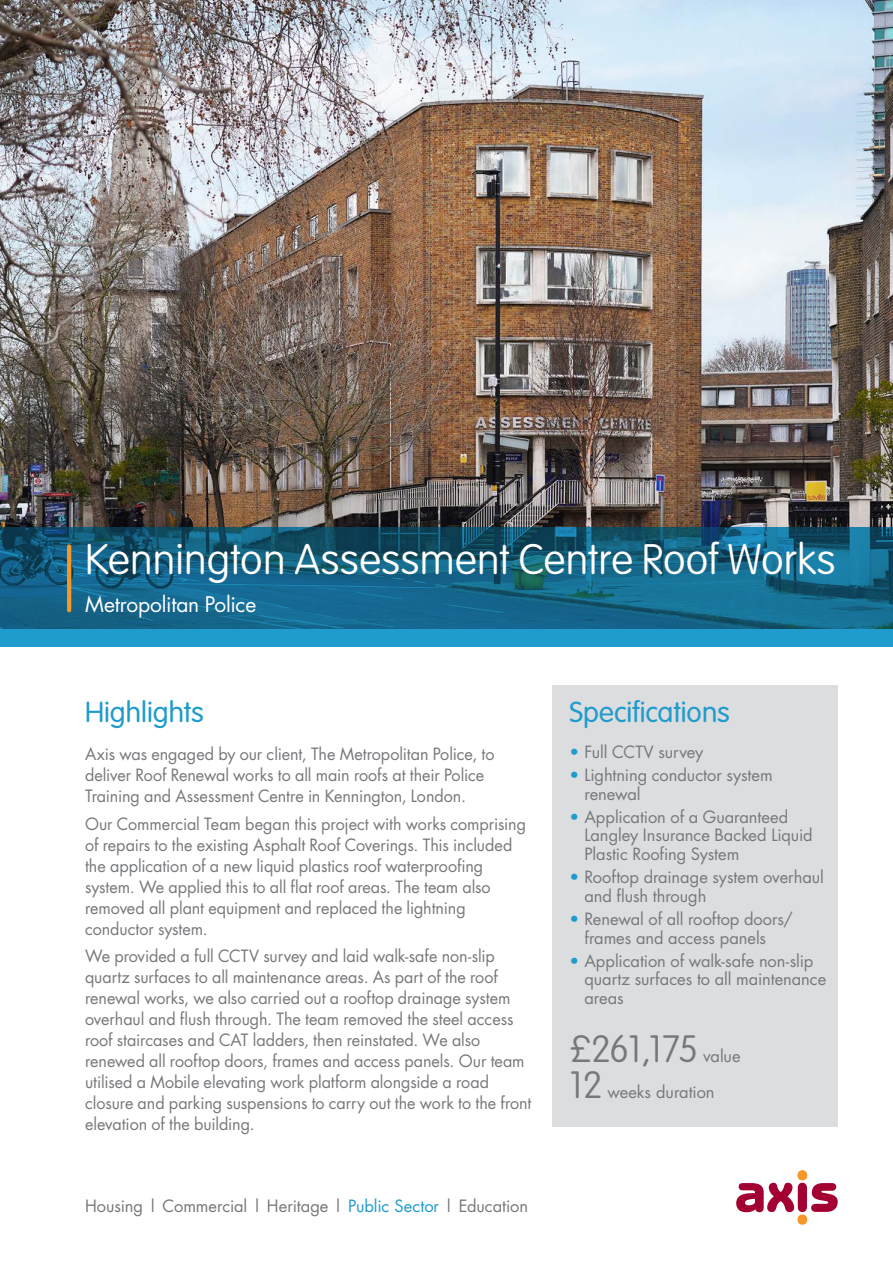
<style>
.page{position:relative;width:893px;height:1263px;background:#fff}
.page>*{position:absolute;margin:0;border:0;box-sizing:border-box;transform-origin:0 0}
.t1{font:100 42px "VAG Rounded";letter-spacing:.005em;color:#fff}
.t2{font:100 37.5px "VAG Rounded";letter-spacing:-.03em;color:#76787b}
.t3{font:300 28.5px "VAG Rounded";color:#209bce}
.t4{font:21px "Futura";letter-spacing:-.005em;color:#fff}
.BODY_COPY{font:16.5px/21px "Futura";letter-spacing:-.005em;color:#76787b}
.s1{color:#209bce}
</style>
<div class="page">
<img style="left:0;top:0;width:893px;height:527px">
<svg style="left:0;top:527px;width:893px;height:102px;background:#146183"></svg>
<div style="left:0;top:629px;width:893px;height:17px;background:#209bce"></div>
<hr style="left:67px;top:546px;width:4px;height:64px;background:#f79727">
<div style="left:797px;top:1170px;width:10px;height:10px;background:#f79727;border-radius:50%"></div>
<div style="left:797px;top:1214px;width:10px;height:11px;background:#f79727;border-radius:50%"></div>
<svg style="left:736px;top:1183px;width:102px;height:29px"></svg>
<div style="left:553px;top:685px;width:285px;height:442px;background:#dcdddf"></div>
<p class="t1" style="left:85px;top:536px;width:752px">Kennington Assessment Centre Roof Works</p>
<p class="t4" style="left:85px;top:590px;width:173px">Metropolitan Police</p>
<p class="t3" style="left:85px;top:696px;width:120px">Highlights</p>
<p class="BODY_COPY" style="left:85px;top:743px;width:411px">Axis was engaged by our client, The Metropolitan Police, to deliver Roof Renewal works to all main roofs at their Police<br>Training and Assessment Centre in Kennington, London.</p>
<p class="BODY_COPY" style="left:85px;top:813px;width:443px">Our Commercial Team began this project with works comprising of repairs to the existing Asphalt Roof Coverings. This included the application of a new liquid plastics roof waterproofing system. We applied this to all flat roof areas. The team also removed all plant equipment and replaced the lightning conductor system.</p>
<p class="BODY_COPY" style="left:85px;top:945px;width:448px">We provided a full CCTV survey and laid walk-safe non-slip quartz surfaces to all maintenance areas. As part of the roof renewal works, we also carried out a rooftop drainage system overhaul and flush through. The team removed the steel access roof staircases and CAT ladders, then reinstated. We also renewed all rooftop doors, frames and access panels. Our team utilised a Mobile elevating work platform alongside a road closure and parking suspensions to carry out the work to the front elevation of the building.</p>
<p class="BODY_COPY" style="left:85px;top:1195px;width:445px">Housing | Commercial | Heritage | <span class="s1">Public Sector</span> | Education</p>
<p class="t3" style="left:570px;top:696px;width:162px">Specifications</p>
<p class="BODY_COPY" style="left:570px;top:741px;width:135px"><span class="s1">•</span> Full CCTV survey</p>
<p class="BODY_COPY" style="left:584px;top:765px;width:190px;line-height:18.8px;text-indent:-15px"><span class="s1">•</span> Lightning conductor system renewal</p>
<p class="BODY_COPY" style="left:584px;top:807px;width:230px;line-height:18.8px;text-indent:-15px"><span class="s1">•</span> Application of a Guaranteed<br>Langley Insurance Backed Liquid<br>Plastic Roofing System</p>
<p class="BODY_COPY" style="left:584px;top:867px;width:241px;line-height:18.8px;text-indent:-15px"><span class="s1">•</span> Rooftop drainage system overhaul and flush through</p>
<p class="BODY_COPY" style="left:584px;top:909px;width:210px;line-height:18.8px;text-indent:-15px"><span class="s1">•</span> Renewal of all rooftop doors/ frames and access panels</p>
<p class="BODY_COPY" style="left:584px;top:951px;width:243px;line-height:18.8px;text-indent:-15px"><span class="s1">•</span> Application of walk-safe non-slip quartz surfaces to all maintenance areas</p>
<p class="t2" style="left:570px;top:1027px;width:130px">£261,175</p>
<p class="BODY_COPY" style="left:703px;top:1045px;width:39px">value</p>
<p class="t2" style="left:570px;top:1064px;width:35px">12</p>
<p class="BODY_COPY" style="left:607px;top:1082px;width:109px">weeks duration</p>
</div>
